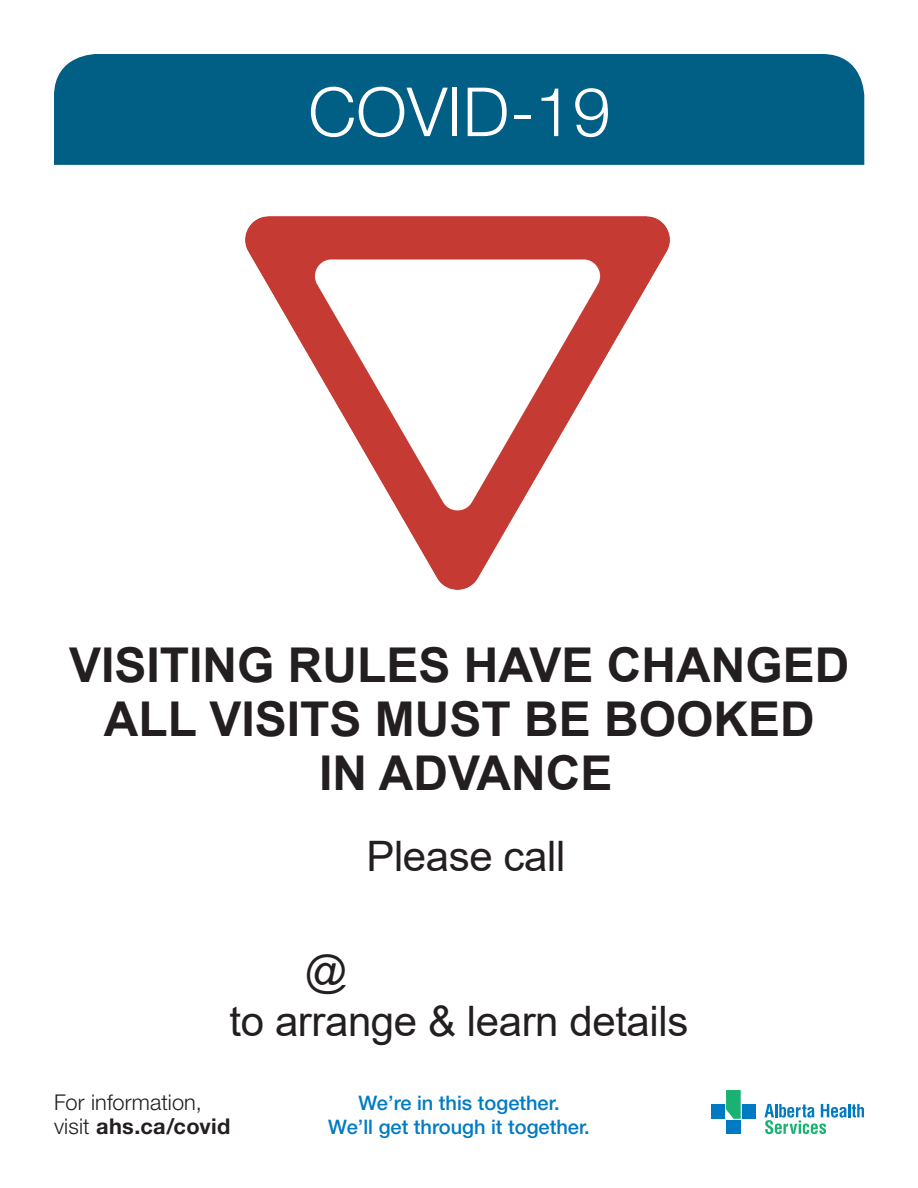
<style>
.page{position:relative;width:918px;height:1188px;background:#fff}
.page>*{position:absolute;margin:0;border:0;box-sizing:border-box;transform-origin:0 0}
.t1{font:300 67.8px "Helvetica Neue LT Std";letter-spacing:.005em;color:#fff}
.t2{font:700 48px/54px "Arial";color:#231f20;text-align:center}
.t3{font:42px "Arial";letter-spacing:-.01em;color:#231f20}
.t4{font:300 21.75px/24px "Helvetica Neue LT Std";letter-spacing:.005em;color:#231f20}
.t5{font:500 20.1px/24px "Helvetica Neue LT Std";color:#007bc3;text-align:center}
.s1{font-weight:700}
</style>
<div class="page">
<svg style="left:764px;top:1104px;width:100px;height:30px"></svg>
<div style="left:711px;top:1104px;width:14px;height:15px;background:#007ac2"></div>
<div style="left:742px;top:1104px;width:14px;height:15px;background:#007ac2"></div>
<div style="left:726px;top:1120px;width:15px;height:14px;background:#007ac2"></div>
<svg style="left:726px;top:1090px;width:15px;height:29px"></svg>
<div style="left:54px;top:54px;width:810px;height:111px;background:#015e84"></div>
<img style="left:246px;top:216px;width:423px;height:373px">
<p class="t1" style="left:308px;top:71px;width:304px">COVID-19</p>
<p class="t2" style="left:69px;top:638px;width:782px">VISITING RULES HAVE CHANGED<br>ALL VISITS MUST BE BOOKED<br>IN ADVANCE</p>
<p class="t3" style="left:366px;top:827px;width:200px">Please call</p>
<p class="t3" style="left:305px;top:942px;width:44px">@</p>
<p class="t3" style="left:230px;top:993px;width:460px">to arrange &amp; learn details</p>
<p class="t4" style="left:54px;top:1090px;width:178px">For information, visit <span class="s1">ahs.ca/covid</span></p>
<p class="t5" style="left:328px;top:1090px;width:263px">We’re in this together.<br>We’ll get through it together.</p>
</div>
